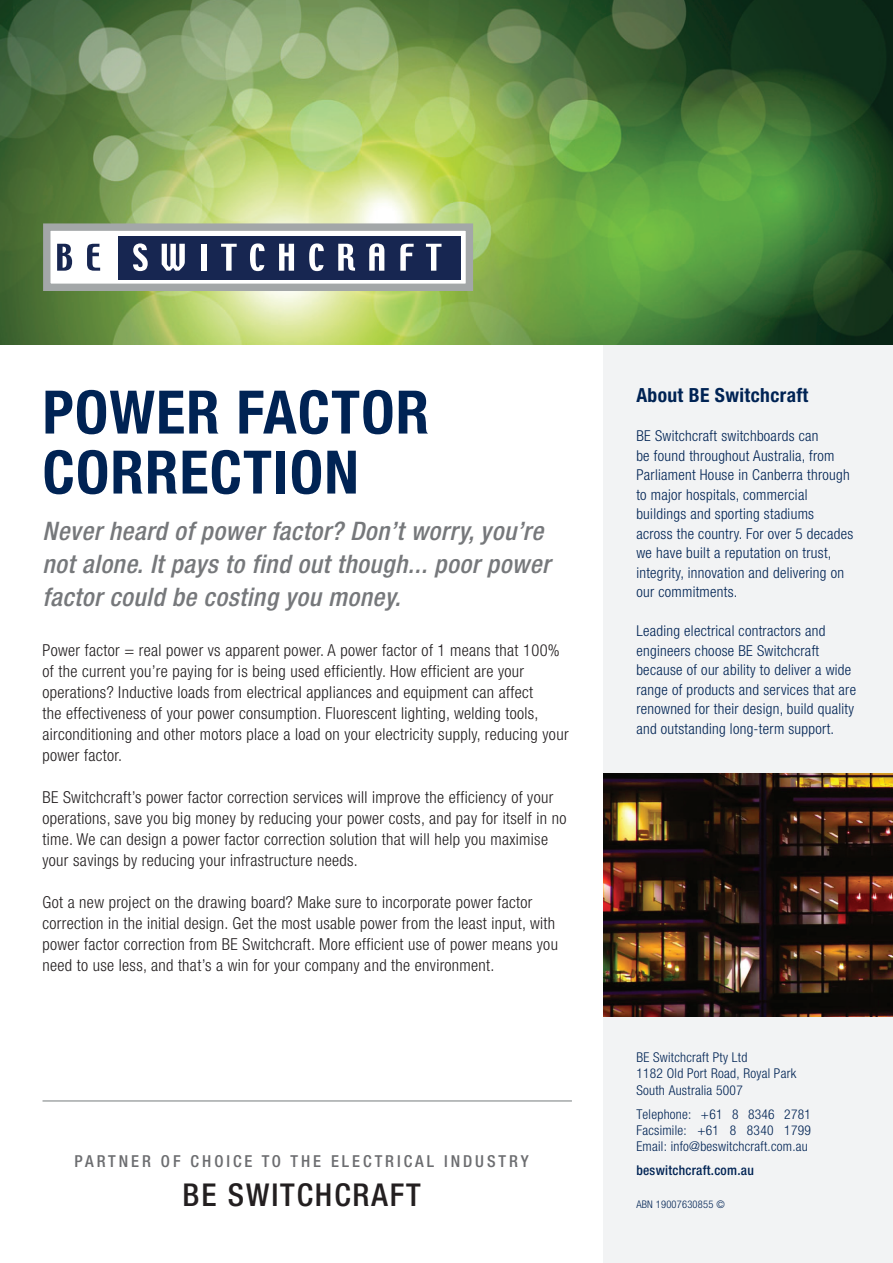
<style>
.page{position:relative;width:893px;height:1263px;background:#fff}
.page>*{position:absolute;margin:0;border:0;box-sizing:border-box;transform-origin:0 0}
.t1{font:700 condensed 60px/60px "Helvetica Neue";letter-spacing:.02em;color:#002354}
.t2{font:500 condensed 31.5px "Helvetica Neue";letter-spacing:.06em;color:#231f20}
.t3{font:italic 500 condensed 25.5px/33px "Helvetica Neue";letter-spacing:.02em;color:#76787b}
.t4{font:700 condensed 19.5px "Helvetica Neue";letter-spacing:.02em;color:#002354}
.t5{font:300 condensed 16.5px/21px "Helvetica Neue";letter-spacing:.02em;color:#231f20}
.t6{font:500 condensed 16.5px "Helvetica Neue";letter-spacing:.18em;color:#6c6d70}
.t7{font:300 condensed 15px/19.5px "Helvetica Neue";letter-spacing:.02em;color:#002354}
.t8{font:300 condensed 13.5px/16px "Helvetica Neue";letter-spacing:.02em;color:#002354;text-align:justify}
.t9{font:300 condensed 13.5px/17.2px "Helvetica Neue LT Std";letter-spacing:.02em;color:#002354}
.t10{font:500 condensed 13.5px "Helvetica Neue";letter-spacing:.02em;color:#002354}
.t11{font:300 condensed 10.5px "Helvetica Neue";letter-spacing:.02em;color:#002354}
</style>
<div class="page">
<div style="left:603px;top:0;width:290px;height:1263px;background:#f2f3f4"></div>
<img style="left:0;top:0;width:893px;height:344px">
<div style="left:46px;top:228px;width:425px;height:60px;background:#fff"></div>
<div style="left:118px;top:236px;width:342px;height:43px;background:#172651"></div>
<svg style="left:57px;top:244px;width:15px;height:27px"></svg>
<svg style="left:87px;top:244px;width:13px;height:27px"></svg>
<svg style="left:133px;top:243px;width:15px;height:28px"></svg>
<svg style="left:162px;top:244px;width:23px;height:27px"></svg>
<div style="left:201px;top:244px;width:5px;height:27px;background:#fff"></div>
<svg style="left:221px;top:244px;width:16px;height:27px"></svg>
<svg style="left:250px;top:243px;width:15px;height:28px"></svg>
<svg style="left:279px;top:244px;width:15px;height:27px"></svg>
<svg style="left:309px;top:243px;width:15px;height:28px"></svg>
<svg style="left:338px;top:244px;width:17px;height:27px"></svg>
<svg style="left:369px;top:243px;width:15px;height:28px"></svg>
<svg style="left:400px;top:244px;width:14px;height:27px"></svg>
<svg style="left:426px;top:244px;width:15px;height:27px"></svg>
<div style="left:43px;top:223px;width:430px;height:68px;border:7px solid #a3a7a8"></div>
<hr style="left:43px;top:1100px;width:529px;height:2px;background:#a3a7a8">
<img style="left:603px;top:774px;width:290px;height:242px">
<h1 class="t1" style="left:43px;top:381px;width:388px">POWER FACTOR<br>CORRECTION</h1>
<h3 class="t3" style="left:43px;top:514px;width:509px">Never heard of power factor? Don’t worry, you’re not alone. It pays to find out though... poor power factor could be costing you money.</h3>
<p class="t5" style="left:43px;top:639px;width:528px">Power factor = real power vs apparent power. A power factor of 1 means that 100% of the current you’re paying for is being used efficiently. How efficient are your operations? Inductive loads from electrical appliances and equipment can affect<br>the effectiveness of your power consumption. Fluorescent lighting, welding tools, airconditioning and other motors place a load on your electricity supply, reducing your power factor.</p>
<p class="t5" style="left:43px;top:786px;width:525px">BE Switchcraft’s power factor correction services will improve the efficiency of your operations, save you big money by reducing your power costs, and pay for itself in no time. We can design a power factor correction solution that will help you maximise your savings by reducing your infrastructure needs.</p>
<p class="t5" style="left:43px;top:891px;width:517px">Got a new project on the drawing board? Make sure to incorporate power factor correction in the initial design. Get the most usable power from the least input, with power factor correction from BE Switchcraft. More efficient use of power means you need to use less, and that’s a win for your company and the environment.</p>
<p class="t6" style="left:75px;top:1151px;width:456px">PARTNER OF CHOICE TO THE ELECTRICAL INDUSTRY</p>
<h2 class="t2" style="left:183px;top:1176px;width:240px">BE SWITCHCRAFT</h2>
<p class="t4" style="left:636px;top:383px;width:173px">ABOUT BE SWITCHCRAFT</p>
<p class="t7" style="left:636px;top:426px;width:218px">BE Switchcraft switchboards can<br>be found throughout Australia, from Parliament House in Canberra through to major hospitals, commercial buildings and sporting stadiums across the country. For over 5 decades we have built a reputation on trust, integrity, innovation and delivering on our commitments.</p>
<p class="t7" style="left:636px;top:621px;width:221px">Leading electrical contractors and engineers choose BE Switchcraft because of our ability to deliver a wide range of products and services that are renowned for their design, build quality and outstanding long-term support.</p>
<p class="t8" style="left:636px;top:1049px;width:113px">BE Switchcraft Pty Ltd</p>
<p class="t9" style="left:636px;top:1064px;width:161px">1182 Old Port Road, Royal Park<br>South Australia 5007</p>
<p class="t8" style="left:636px;top:1106px;width:176px">Telephone: +61 8 8346 2781<br>Facsimile: +61 8 8340 1799<br>Email: info@beswitchcraft.com.au</p>
<p class="t10" style="left:636px;top:1162px;width:119px">beswitchcraft.com.au</p>
<p class="t11" style="left:636px;top:1198px;width:90px">ABN 19007630855 ©</p>
</div>
